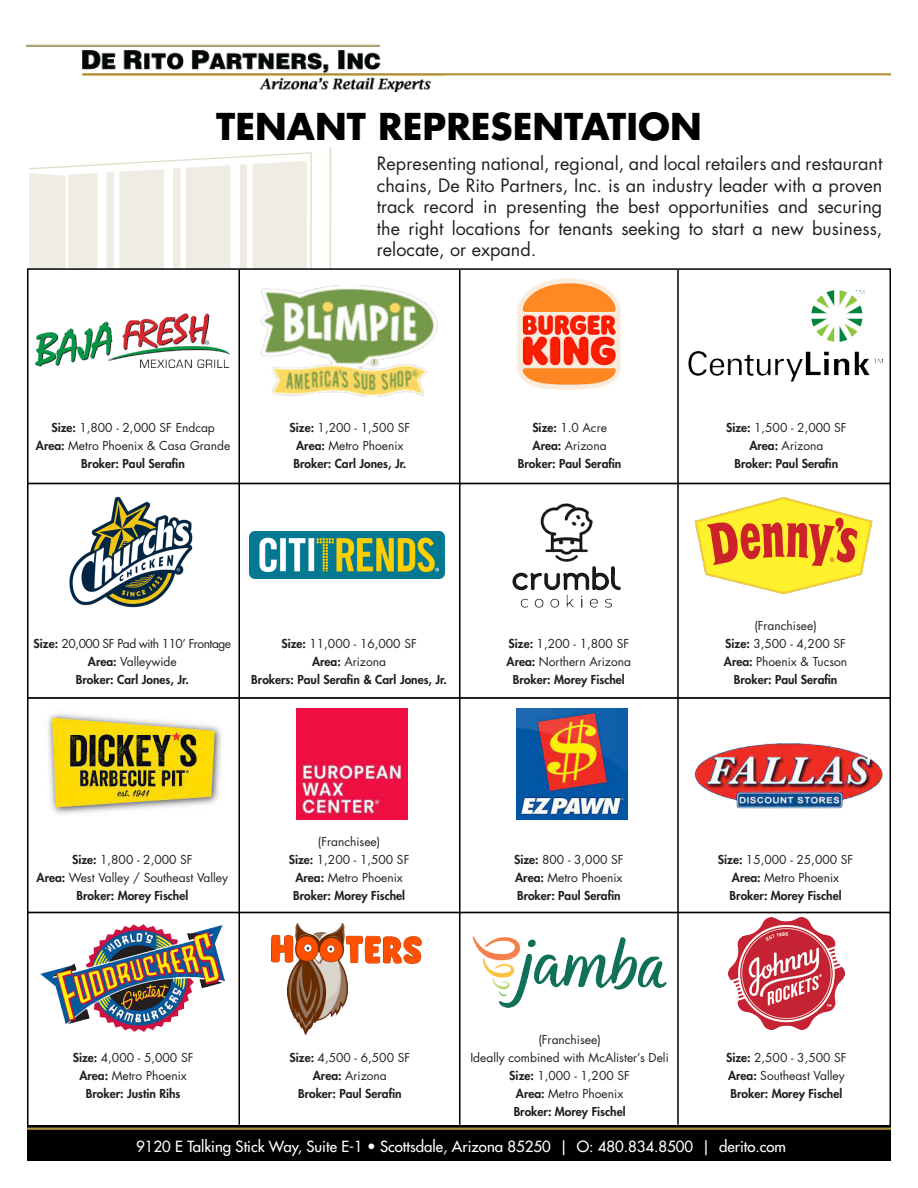
<style>
.page{position:relative;width:918px;height:1188px;background:#fff}
.page>*{position:absolute;margin:0;border:0;box-sizing:border-box;transform-origin:0 0}
.t1{font:700 36px "Futura Std";color:#000}
.t2{font:18px/21.6px "Futura Std";color:#231f20;text-align:justify}
.t3{font:500 15px "Futura Std";color:#fff}
.t4{font:12px "Futura Std";color:#231f20}
.t5{font:800 12px "Futura Std";color:#231f20}
.t6{font:12px "Futura Std";letter-spacing:-.04em;color:#231f20}
.s1{font-weight:800}
</style>
<div class="page">
<svg style="left:29px;top:147px;width:303px;height:121px"></svg>
<div style="left:27px;top:268px;width:864px;height:216px;background:#fff;border:2px solid #000"></div>
<div style="left:27px;top:483px;width:864px;height:216px;background:#fff;border:2px solid #000"></div>
<div style="left:27px;top:697px;width:864px;height:216px;background:#fff;border:2px solid #000"></div>
<div style="left:27px;top:912px;width:864px;height:216px;background:#fff;border:2px solid #000"></div>
<hr style="left:238px;top:270px;width:2px;height:855px;background:#000">
<hr style="left:459px;top:270px;width:1px;height:855px;background:#000">
<hr style="left:677px;top:270px;width:2px;height:855px;background:#000">
<img style="left:35px;top:313px;width:195px;height:54px">
<img style="left:260px;top:286px;width:178px;height:111px">
<img style="left:518px;top:278px;width:102px;height:111px">
<img style="left:688px;top:290px;width:195px;height:91px">
<img style="left:69px;top:496px;width:123px;height:111px">
<img style="left:250px;top:531px;width:194px;height:47px">
<img style="left:513px;top:504px;width:108px;height:104px">
<img style="left:694px;top:497px;width:179px;height:98px">
<img style="left:47px;top:713px;width:175px;height:102px">
<img style="left:297px;top:709px;width:111px;height:111px">
<img style="left:516px;top:709px;width:111px;height:111px">
<img style="left:694px;top:744px;width:189px;height:65px">
<img style="left:40px;top:924px;width:185px;height:108px">
<img style="left:271px;top:924px;width:157px;height:111px">
<img style="left:472px;top:936px;width:195px;height:71px">
<img style="left:728px;top:918px;width:116px;height:111px">
<div style="left:27px;top:1126px;width:864px;height:35px;background:#000"></div>
<hr style="left:27px;top:1128px;width:864px;height:2px;background:#b1953a">
<img style="left:26px;top:44px;width:419px;height:49px">
<hr style="left:83px;top:73px;width:808px;height:2px;background:#b1953a">
<p class="t1" style="left:216px;top:103px;width:487px">TENANT REPRESENTATION</p>
<p class="t2" style="left:377px;top:153px;width:507px">Representing national, regional, and local retailers and restaurant chains, De Rito Partners, Inc. is an industry leader with a proven track record in presenting the best opportunities and securing the right locations for tenants seeking to start a new business, relocate, or expand.</p>
<p class="t4" style="left:51px;top:420px;width:165px"><span class="s1">Size:</span> 1,800 - 2,000 SF Endcap</p>
<p class="t4" style="left:36px;top:438px;width:196px"><span class="s1">Area:</span> Metro Phoenix &amp; Casa Grande</p>
<p class="t5" style="left:81px;top:456px;width:105px">Broker: Paul Serafin</p>
<p class="t4" style="left:290px;top:420px;width:122px"><span class="s1">Size:</span> 1,200 - 1,500 SF</p>
<p class="t4" style="left:296px;top:438px;width:109px"><span class="s1">Area:</span> Metro Phoenix</p>
<p class="t5" style="left:293px;top:456px;width:114px">Broker: Carl Jones, Jr.</p>
<p class="t4" style="left:532px;top:420px;width:76px"><span class="s1">Size:</span> 1.0 Acre</p>
<p class="t4" style="left:533px;top:438px;width:76px"><span class="s1">Area:</span> Arizona</p>
<p class="t5" style="left:518px;top:456px;width:105px">Broker: Paul Serafin</p>
<p class="t6" style="left:34px;top:636px;width:199px"><span class="s1">Size:</span> 20,000 SF Pad with 110’ Frontage</p>
<p class="t4" style="left:88px;top:654px;width:90px"><span class="s1">Area:</span> Valleywide</p>
<p class="t5" style="left:76px;top:672px;width:114px">Broker: Carl Jones, Jr.</p>
<p class="t4" style="left:281px;top:636px;width:137px"><span class="s1">Size:</span> 11,000 - 16,000 SF</p>
<p class="t4" style="left:312px;top:654px;width:76px"><span class="s1">Area:</span> Arizona</p>
<p class="t5" style="left:251px;top:672px;width:197px">Brokers: Paul Serafin &amp; Carl Jones, Jr.</p>
<p class="t4" style="left:72px;top:852px;width:122px"><span class="s1">Size:</span> 1,800 - 2,000 SF</p>
<p class="t4" style="left:37px;top:870px;width:193px"><span class="s1">Area:</span> West Valley / Southeast Valley</p>
<p class="t5" style="left:76px;top:888px;width:113px">Broker: Morey Fischel</p>
<p class="t4" style="left:318px;top:834px;width:64px">(Franchisee)</p>
<p class="t4" style="left:289px;top:852px;width:122px"><span class="s1">Size:</span> 1,200 - 1,500 SF</p>
<p class="t4" style="left:295px;top:870px;width:109px"><span class="s1">Area:</span> Metro Phoenix</p>
<p class="t5" style="left:293px;top:888px;width:113px">Broker: Morey Fischel</p>
<p class="t4" style="left:509px;top:636px;width:122px"><span class="s1">Size:</span> 1,200 - 1,800 SF</p>
<p class="t4" style="left:507px;top:654px;width:126px"><span class="s1">Area:</span> Northern Arizona</p>
<p class="t5" style="left:513px;top:672px;width:113px">Broker: Morey Fischel</p>
<p class="t4" style="left:514px;top:852px;width:111px"><span class="s1">Size:</span> 800 - 3,000 SF</p>
<p class="t4" style="left:515px;top:870px;width:109px"><span class="s1">Area:</span> Metro Phoenix</p>
<p class="t5" style="left:517px;top:888px;width:105px">Broker: Paul Serafin</p>
<p class="t4" style="left:726px;top:420px;width:122px"><span class="s1">Size:</span> 1,500 - 2,000 SF</p>
<p class="t4" style="left:749px;top:438px;width:76px"><span class="s1">Area:</span> Arizona</p>
<p class="t5" style="left:735px;top:456px;width:105px">Broker: Paul Serafin</p>
<p class="t4" style="left:754px;top:618px;width:64px">(Franchisee)</p>
<p class="t4" style="left:725px;top:636px;width:122px"><span class="s1">Size:</span> 3,500 - 4,200 SF</p>
<p class="t4" style="left:724px;top:654px;width:125px"><span class="s1">Area:</span> Phoenix &amp; Tucson</p>
<p class="t5" style="left:734px;top:672px;width:105px">Broker: Paul Serafin</p>
<p class="t4" style="left:718px;top:852px;width:137px"><span class="s1">Size:</span> 15,000 - 25,000 SF</p>
<p class="t4" style="left:732px;top:870px;width:109px"><span class="s1">Area:</span> Metro Phoenix</p>
<p class="t5" style="left:730px;top:888px;width:113px">Broker: Morey Fischel</p>
<p class="t4" style="left:538px;top:1032px;width:64px">(Franchisee)</p>
<p class="t4" style="left:470px;top:1050px;width:200px">Ideally combined with McAlister’s Deli</p>
<p class="t4" style="left:509px;top:1068px;width:122px"><span class="s1">Size:</span> 1,000 - 1,200 SF</p>
<p class="t4" style="left:516px;top:1086px;width:109px"><span class="s1">Area:</span> Metro Phoenix</p>
<p class="t5" style="left:514px;top:1104px;width:113px">Broker: Morey Fischel</p>
<p class="t4" style="left:73px;top:1050px;width:122px"><span class="s1">Size:</span> 4,000 - 5,000 SF</p>
<p class="t4" style="left:79px;top:1068px;width:109px"><span class="s1">Area:</span> Metro Phoenix</p>
<p class="t5" style="left:86px;top:1086px;width:96px">Broker: Justin Rihs</p>
<p class="t4" style="left:290px;top:1050px;width:122px"><span class="s1">Size:</span> 4,500 - 6,500 SF</p>
<p class="t4" style="left:313px;top:1068px;width:76px"><span class="s1">Area:</span> Arizona</p>
<p class="t5" style="left:298px;top:1086px;width:105px">Broker: Paul Serafin</p>
<p class="t4" style="left:726px;top:1050px;width:122px"><span class="s1">Size:</span> 2,500 - 3,500 SF</p>
<p class="t4" style="left:728px;top:1068px;width:118px"><span class="s1">Area:</span> Southeast Valley</p>
<p class="t5" style="left:730px;top:1086px;width:113px">Broker: Morey Fischel</p>
<p class="t3" style="left:136px;top:1137px;width:651px">9120 E Talking Stick Way, Suite E-1 • Scottsdale, Arizona 85250 | O: 480.834.8500 | derito.com</p>
</div>
